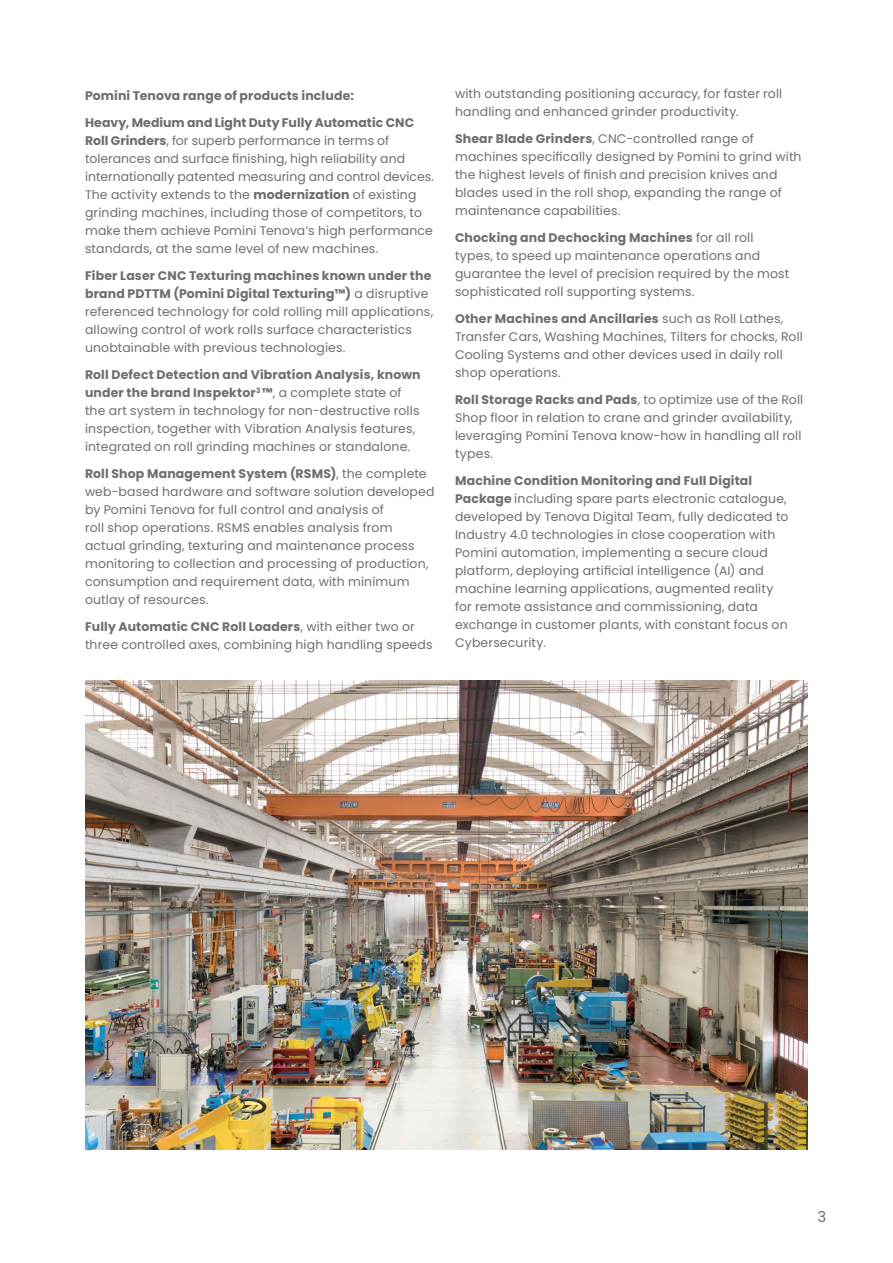
<style>
.page{position:relative;width:893px;height:1263px;background:#fff}
.page>*{position:absolute;margin:0;border:0;box-sizing:border-box;transform-origin:0 0}
.t1{font:15px "Poppins";color:#6d6e71}
.t2{font:12.45px/18px "Poppins";letter-spacing:.01em;color:#6d6e71}
.t3{font:700 12.45px/27px "Poppins";letter-spacing:.01em;color:#6d6e71}
.s1{font-weight:700}
</style>
<div class="page">
<img style="left:85px;top:680px;width:723px;height:470px">
<p class="t3" style="left:85px;top:83px;width:331px">Pomini Tenova range of products include:<br>Heavy, Medium and Light Duty Fully Automatic CNC</p>
<p class="t2" style="left:85px;top:132px;width:351px"><span class="s1">Roll Grinders</span>, for superb performance in terms of tolerances and surface finishing, high reliability and internationally patented measuring and control devices.<br>The activity extends to the <span class="s1">modernization</span> of existing grinding machines, including those of competitors, to make them achieve Pomini Tenova’s high performance standards, at the same level of new machines.</p>
<p class="t2" style="left:85px;top:267px;width:350px"><span class="s1">Fiber Laser CNC Texturing machines known under the brand PDTTM (Pomini Digital Texturing™)</span> a disruptive referenced technology for cold rolling mill applications, allowing control of work rolls surface characteristics unobtainable with previous technologies.</p>
<p class="t2" style="left:85px;top:366px;width:337px"><span class="s1">Roll Defect Detection and Vibration Analysis, known under the brand Inspektor</span><sup>3</sup> <span class="s1">™</span>, a complete state of the art system in technology for non-destructive rolls inspection, together with Vibration Analysis features, integrated on roll grinding machines or standalone.</p>
<p class="t2" style="left:85px;top:465px;width:351px"><span class="s1">Roll Shop Management System (RSMS)</span>, the complete web-based hardware and software solution developed by Pomini Tenova for full control and analysis of<br>roll shop operations. RSMS enables analysis from actual grinding, texturing and maintenance process monitoring to collection and processing of production, consumption and requirement data, with minimum outlay of resources.</p>
<p class="t2" style="left:85px;top:618px;width:349px"><span class="s1">Fully Automatic CNC Roll Loaders</span>, with either two or three controlled axes, combining high handling speeds</p>
<p class="t2" style="left:455px;top:85px;width:329px">with outstanding positioning accuracy, for faster roll handling and enhanced grinder productivity.</p>
<p class="t2" style="left:455px;top:130px;width:348px"><span class="s1">Shear Blade Grinders</span>, CNC-controlled range of machines specifically designed by Pomini to grind with the highest levels of finish and precision knives and blades used in the roll shop, expanding the range of maintenance capabilities.</p>
<p class="t2" style="left:455px;top:229px;width:336px"><span class="s1">Chocking and Dechocking Machines</span> for all roll types, to speed up maintenance operations and guarantee the level of precision required by the most sophisticated roll supporting systems.</p>
<p class="t2" style="left:455px;top:310px;width:350px"><span class="s1">Other Machines and Ancillaries</span> such as Roll Lathes, Transfer Cars, Washing Machines, Tilters for chocks, Roll Cooling Systems and other devices used in daily roll shop operations.</p>
<p class="t2" style="left:455px;top:391px;width:350px"><span class="s1">Roll Storage Racks and Pads</span>, to optimize use of the Roll Shop floor in relation to crane and grinder availability, leveraging Pomini Tenova know-how in handling all roll types.</p>
<p class="t2" style="left:455px;top:472px;width:335px"><span class="s1">Machine Condition Monitoring and Full Digital Package</span> including spare parts electronic catalogue, developed by Tenova Digital Team, fully dedicated to Industry 4.0 technologies in close cooperation with Pomini automation, implementing a secure cloud platform, deploying artificial intelligence (AI) and machine learning applications, augmented reality for remote assistance and commissioning, data exchange in customer plants, with constant focus on Cybersecurity.</p>
<p class="t1" style="left:817px;top:1208px;width:10px">3</p>
</div>
